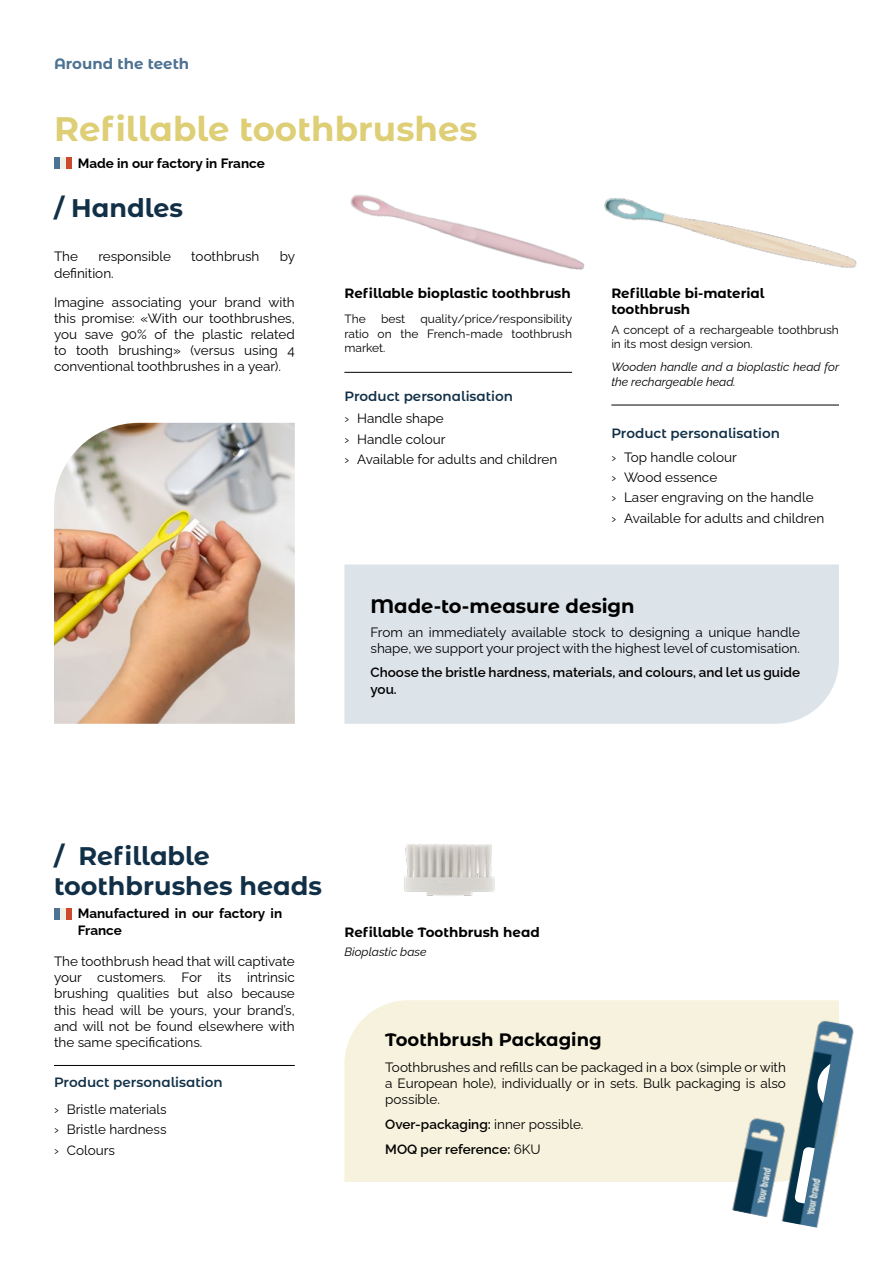
<style>
.page{position:relative;width:893px;height:1263px;background:#fff}
.page>*{position:absolute;margin:0;border:0;box-sizing:border-box;transform-origin:0 0}
.t1{font:700 34.05px "Montserrat Alternates";color:#dece76}
.t2{font:700 25.5px/30.6px "Montserrat Alternates";color:#113047}
.t3{font:700 19.5px "Montserrat Alternates";color:#000}
.t4{font:700 18px "Montserrat Alternates";color:#000}
.t5{font:700 15px "Montserrat Alternates";color:#4d7293}
.t6{font:13.5px/16.2px "Raleway";color:#000}
.t7{font:600 13.5px/16.2px "Raleway";color:#000}
.t8{font:700 13.5px/16.2px "Montserrat Alternates";color:#000}
.t9{font:600 13.5px "Montserrat Alternates";color:#113047}
.t10{font:700 13.5px/16.2px "Raleway";color:#000}
.t11{font:12px/14.4px "Raleway";color:#000;text-align:justify}
.t12{font:italic 12px/14.4px "Raleway";color:#000}
.s1{font-weight:400}
</style>
<div class="page">
<div style="left:344px;top:564px;width:495px;height:160px;background:#dce3e9"></div>
<img style="left:604px;top:198px;width:253px;height:70px">
<hr style="left:344px;top:372px;width:228px;height:1px;background:#000">
<hr style="left:611px;top:405px;width:228px;height:1px;background:#000">
<img style="left:54px;top:423px;width:241px;height:301px">
<img style="left:350px;top:194px;width:235px;height:76px">
<div style="left:54px;top:158px;width:6px;height:11px;background:#4d7293"></div>
<div style="left:60px;top:158px;width:6px;height:11px;background:#efefe8"></div>
<div style="left:66px;top:158px;width:6px;height:11px;background:#cc4a2b"></div>
<img style="left:404px;top:844px;width:91px;height:52px">
<div style="left:344px;top:1000px;width:495px;height:182px;background:#f6f2dd"></div>
<hr style="left:54px;top:1065px;width:241px;height:1px;background:#000">
<div style="left:54px;top:908px;width:6px;height:11px;background:#4d7293"></div>
<div style="left:60px;top:908px;width:6px;height:11px;background:#efefe8"></div>
<div style="left:66px;top:908px;width:6px;height:11px;background:#cc4a2b"></div>
<img style="left:725px;top:1107px;width:50px;height:111px">
<img style="left:775px;top:1013px;width:79px;height:215px">
<svg style="left:815px;top:1064px;width:15px;height:39px"></svg>
<svg style="left:794px;top:1147px;width:21px;height:56px"></svg>
<p class="t5" style="left:54px;top:52px;width:137px">Around the teeth</p>
<h1 class="t1" style="left:54px;top:105px;width:425px">Refillable toothbrushes</h1>
<p class="t10" style="left:78px;top:154px;width:188px">Made in our factory in France</p>
<h2 class="t2" style="left:54px;top:192px;width:131px">/ Handles</h2>
<p class="t6" style="left:54px;top:247px;width:26px">The</p>
<p class="t6" style="left:98px;top:247px;width:74px">responsible</p>
<p class="t6" style="left:191px;top:247px;width:70px">toothbrush</p>
<p class="t6" style="left:280px;top:247px;width:17px">by</p>
<p class="t6" style="left:54px;top:257px;width:242px;line-height:29px">definition.<br>Imagine associating your brand with</p>
<p class="t6" style="left:54px;top:308px;width:242px;text-align:justify">this promise: «With our toothbrushes, you save 90% of the plastic related to tooth brushing» (versus using 4 conventional toothbrushes in a year).</p>
<p class="t8" style="left:344px;top:285px;width:228px">Refillable bioplastic toothbrush</p>
<p class="t11" style="left:344px;top:310px;width:23px">The</p>
<p class="t11" style="left:381px;top:310px;width:26px">best</p>
<p class="t11" style="left:344px;top:310px;width:229px;text-indent:76px">quality/price/responsibility ratio on the French-made toothbrush market.</p>
<p class="t9" style="left:344px;top:386px;width:170px">Product personalisation</p>
<p class="t6" style="left:344px;top:407px;width:214px;line-height:20.4px">› Handle shape<br>› Handle colour<br>› Available for adults and children</p>
<p class="t8" style="left:611px;top:285px;width:155px">Refillable bi-material toothbrush</p>
<p class="t11" style="left:611px;top:321px;width:229px">A concept of a rechargeable toothbrush in its most design version.</p>
<p class="t12" style="left:611px;top:358px;width:229px">Wooden handle and a bioplastic head for the rechargeable head.</p>
<p class="t9" style="left:611px;top:423px;width:170px">Product personalisation</p>
<p class="t6" style="left:611px;top:445px;width:214px;line-height:20.4px">› Top handle colour<br>› Wood essence<br>› Laser engraving on the handle<br>› Available for adults and children</p>
<h3 class="t3" style="left:370px;top:592px;width:266px">Made-to-measure design</h3>
<p class="t6" style="left:370px;top:622px;width:431px">From an immediately available stock to designing a unique handle shape, we support your project with the highest level of customisation.</p>
<p class="t7" style="left:370px;top:663px;width:431px">Choose the bristle hardness, materials, and colours, and let us guide you.</p>
<h2 class="t2" style="left:54px;top:839px;width:270px">/ Refillable toothbrushes heads</h2>
<p class="t10" style="left:78px;top:904px;width:206px">Manufactured in our factory in<br>France</p>
<p class="t6" style="left:54px;top:952px;width:242px;text-align:justify">The toothbrush head that will captivate your customers. For its intrinsic brushing qualities but also because this head will be yours, your brand’s, and will not be found elsewhere with the same specifications.</p>
<p class="t9" style="left:54px;top:1072px;width:170px">Product personalisation</p>
<p class="t6" style="left:54px;top:1097px;width:114px;line-height:20.4px;text-align:justify">› Bristle materials › Bristle hardness › Colours</p>
<p class="t8" style="left:344px;top:923px;width:197px">Refillable Toothbrush head</p>
<p class="t12" style="left:344px;top:943px;width:84px">Bioplastic base</p>
<h3 class="t4" style="left:385px;top:1026px;width:218px">Toothbrush Packaging</h3>
<p class="t6" style="left:385px;top:1057px;width:402px;text-align:justify">Toothbrushes and refills can be packaged in a box (simple or with a European hole), individually or in sets. Bulk packaging is also possible.</p>
<p class="t7" style="left:385px;top:1110px;width:200px;line-height:24.8px">Over-packaging: <span class="s1">inner possible.<br></span>MOQ per reference: <span class="s1">6KU</span></p>
</div>
